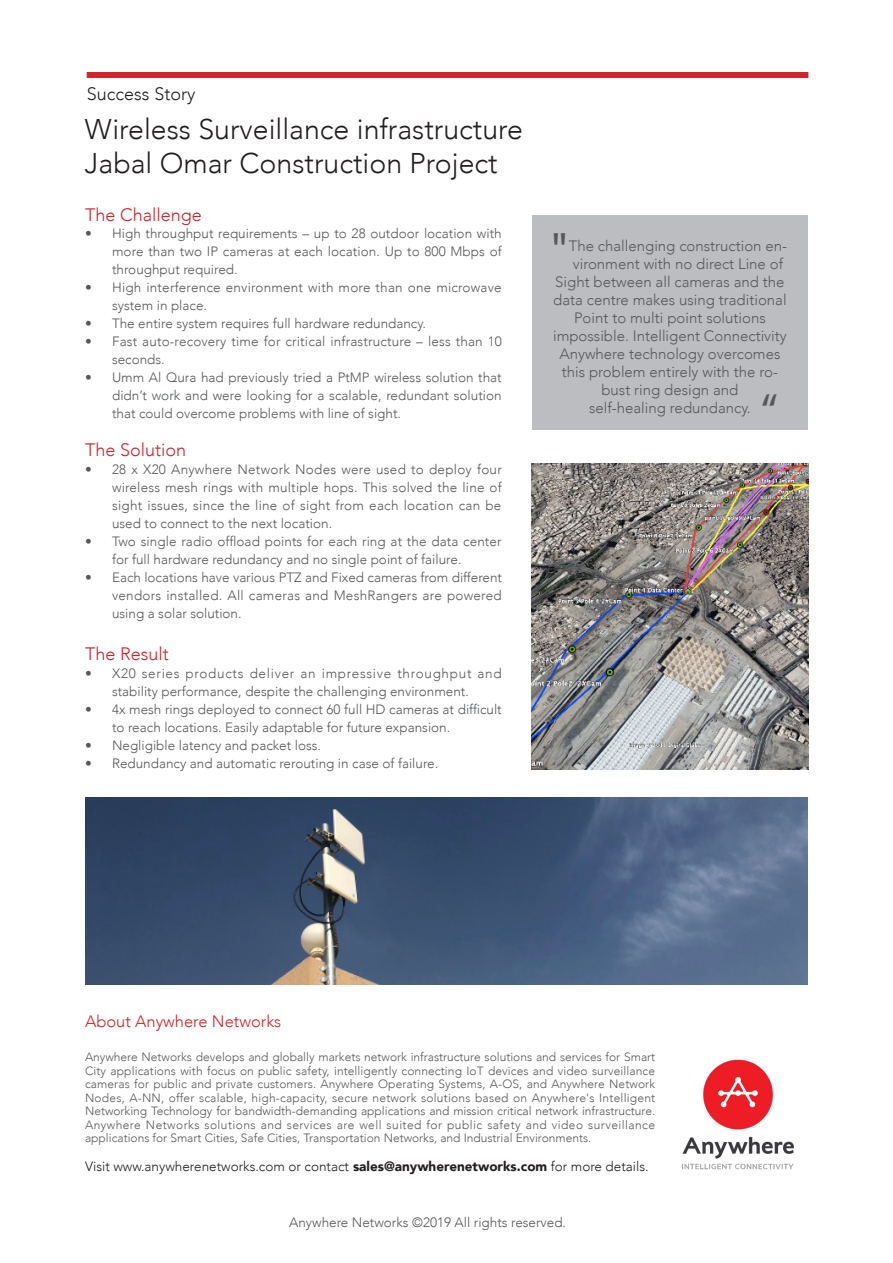
<style>
.page{position:relative;width:893px;height:1263px;background:#fff}
.page>*{position:absolute;margin:0;border:0;box-sizing:border-box;transform-origin:0 0}
.t1{font:47.85px "Myriad Pro";color:#57585a}
.t2{font:300 28.5px "Avenir";color:#231f20}
.t3{font:300 18px "Avenir";color:#d1232a}
.t4{font:300 18px "Avenir";color:#231f20}
.t5{font:300 16.5px "Avenir";color:#d1232a}
.t6{font:300 15px/18px "Avenir";color:#57585a;text-align:center}
.t7{font:300 13.5px/18px "Avenir";color:#57585a;text-align:justify}
.t8{font:300 13.5px "Avenir";color:#231f20}
.t9{font:300 12px/13.5px "Avenir";color:#57585a;text-align:justify}
.s1{font-weight:900}
</style>
<div class="page">
<div style="left:532px;top:215px;width:276px;height:215px;background:#bcbdc0"></div>
<img style="left:531px;top:463px;width:277px;height:307px">
<img style="left:85px;top:797px;width:723px;height:187px">
<div style="left:87px;top:72px;width:721px;height:6px;background:#d1232a"></div>
<img style="left:682px;top:1059px;width:112px;height:111px">
<p class="t4" style="left:87px;top:84px;width:110px">Success Story</p>
<p class="t2" style="left:85px;top:112px;width:440px">Wireless Surveillance infrastructure</p>
<p class="t2" style="left:85px;top:147px;width:414px">Jabal Omar Construction Project</p>
<p class="t3" style="left:85px;top:204px;width:118px">The Challenge</p>
<p class="t7" style="left:112px;top:225px;width:391px;text-indent:-27px">• High throughput requirements – up to 28 outdoor location with more than two IP cameras at each location. Up to 800 Mbps of throughput required.</p>
<p class="t7" style="left:112px;top:279px;width:391px;text-indent:-27px">• High interference environment with more than one microwave system in place.</p>
<p class="t7" style="left:85px;top:315px;width:342px">• The entire system requires full hardware redundancy.</p>
<p class="t7" style="left:112px;top:333px;width:391px;text-indent:-27px">• Fast auto-recovery time for critical infrastructure – less than 10 seconds.</p>
<p class="t7" style="left:112px;top:369px;width:391px;text-indent:-27px">• Umm Al Qura had previously tried a PtMP wireless solution that didn’t work and were looking for a scalable, redundant solution that could overcome problems with line of sight.</p>
<p class="t3" style="left:85px;top:439px;width:103px">The Solution</p>
<p class="t7" style="left:112px;top:460px;width:391px;text-indent:-27px">• 28 x X20 Anywhere Network Nodes were used to deploy four wireless mesh rings with multiple hops. This solved the line of sight issues, since the line of sight from each location can be used to connect to the next location.</p>
<p class="t7" style="left:112px;top:532px;width:391px;text-indent:-27px">• Two single radio offload points for each ring at the data center for full hardware redundancy and no single point of failure.</p>
<p class="t7" style="left:112px;top:568px;width:392px;text-indent:-27px">• Each locations have various PTZ and Fixed cameras from different vendors installed. All cameras and MeshRangers are powered using a solar solution.</p>
<p class="t3" style="left:85px;top:643px;width:85px">The Result</p>
<p class="t7" style="left:85px;top:664px;width:418px;text-align:center">• X20 series products deliver an impressive throughput and stability performance, despite the challenging environment.</p>
<p class="t7" style="left:112px;top:700px;width:391px;text-indent:-27px">• 4x mesh rings deployed to connect 60 full HD cameras at difficult to reach locations. Easily adaptable for future expansion.</p>
<p class="t7" style="left:85px;top:736px;width:238px">• Negligible latency and packet loss.</p>
<p class="t7" style="left:85px;top:754px;width:355px">• Redundancy and automatic rerouting in case of failure.</p>
<p class="t1" style="left:551px;top:221px;width:18px">"</p>
<p class="t6" style="left:569px;top:237px;width:220px">The challenging construction en-</p>
<p class="t6" style="left:573px;top:255px;width:212px">vironment with no direct Line of</p>
<p class="t6" style="left:555px;top:273px;width:231px">Sight between all cameras and the</p>
<p class="t6" style="left:553px;top:291px;width:235px">data centre makes using traditional</p>
<p class="t6" style="left:574px;top:309px;width:193px">Point to multi point solutions</p>
<p class="t6" style="left:553px;top:327px;width:235px">impossible. Intelligent Connectivity<br>Anywhere technology overcomes this problem entirely with the ro&shy;bust ring design and</p>
<p class="t6" style="left:589px;top:399px;width:163px">self-healing redundancy.</p>
<p class="t1" style="left:761px;top:381px;width:18px">“</p>
<p class="t5" style="left:85px;top:1012px;width:198px">About Anywhere Networks</p>
<p class="t9" style="left:85px;top:1050px;width:572px">Anywhere Networks develops and globally markets network infrastructure solutions and services for Smart City applications with focus on public safety, intelligently connecting IoT devices and video surveillance cameras for public and private customers. Anywhere Operating Systems, A-OS, and Anywhere Network Nodes, A-NN, offer scalable, high-capacity, secure network solutions based on Anywhere's Intelligent Networking Technology for bandwidth-demanding applications and mission critical network infrastructure.<br>Anywhere Networks solutions and services are well suited for public safety and video surveillance applications for Smart Cities, Safe Cities, Transportation Networks, and Industrial Environments.</p>
<p class="t8" style="left:85px;top:1158px;width:565px">Visit www.anywherenetworks.com or contact <span class="s1">sales@anywherenetworks.com</span> for more details.</p>
<p class="t7" style="left:289px;top:1213px;width:278px">Anywhere Networks ©2019 All rights reserved.</p>
</div>
